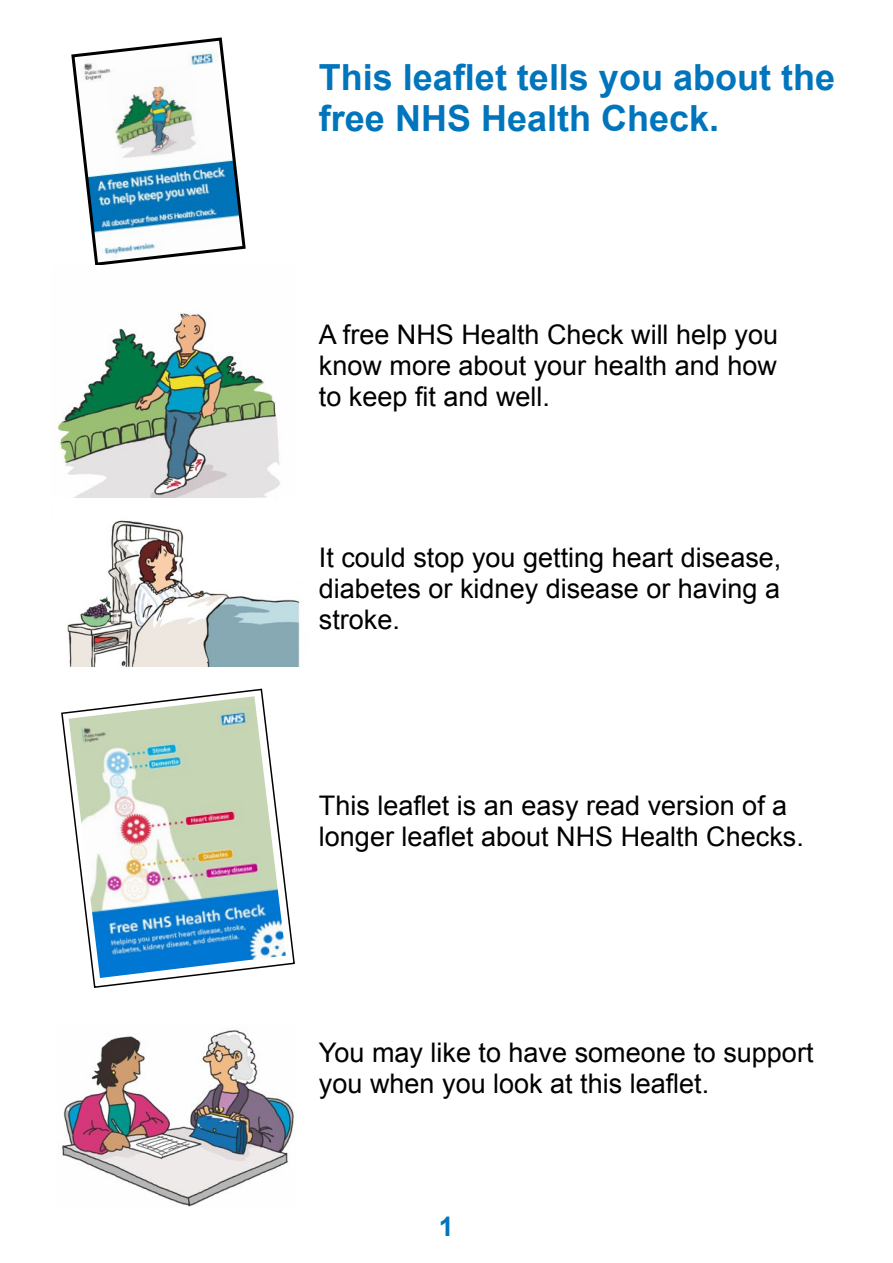
<style>
.page{position:relative;width:893px;height:1263px;background:#fff}
.page>*{position:absolute;margin:0;border:0;box-sizing:border-box;transform-origin:0 0}
.t1{font:700 36px/41.2px "Arial";color:#0075bc}
.t2{font:27px/30.9px "Arial";color:#000;text-align:justify}
.t3{font:700 27px "Arial";color:#0075bc}
</style>
<div class="page">
<svg style="left:71px;top:37px;width:175px;height:228px"></svg>
<img style="left:57px;top:312px;width:223px;height:186px">
<img style="left:67px;top:520px;width:233px;height:146px">
<svg style="left:61px;top:688px;width:234px;height:300px"></svg>
<img style="left:69px;top:696px;width:217px;height:282px">
<img style="left:61px;top:1030px;width:234px;height:177px">
<p class="t1" style="left:319px;top:60px;width:518px">This leaflet tells you about the free NHS Health Check.</p>
<p class="t2" style="left:319px;top:322px;width:461px">A free NHS Health Check will help you know more about your health and how to keep fit and well.</p>
<p class="t2" style="left:319px;top:544px;width:464px">It could stop you getting heart disease, diabetes or kidney disease or having a stroke.</p>
<p class="t2" style="left:319px;top:792px;width:486px">This leaflet is an easy read version of a longer leaflet about NHS Health Checks.</p>
<p class="t2" style="left:319px;top:1040px;width:496px">You may like to have someone to support you when you look at this leaflet.</p>
<p class="t3" style="left:439px;top:1216px;width:17px">1</p>
</div>
